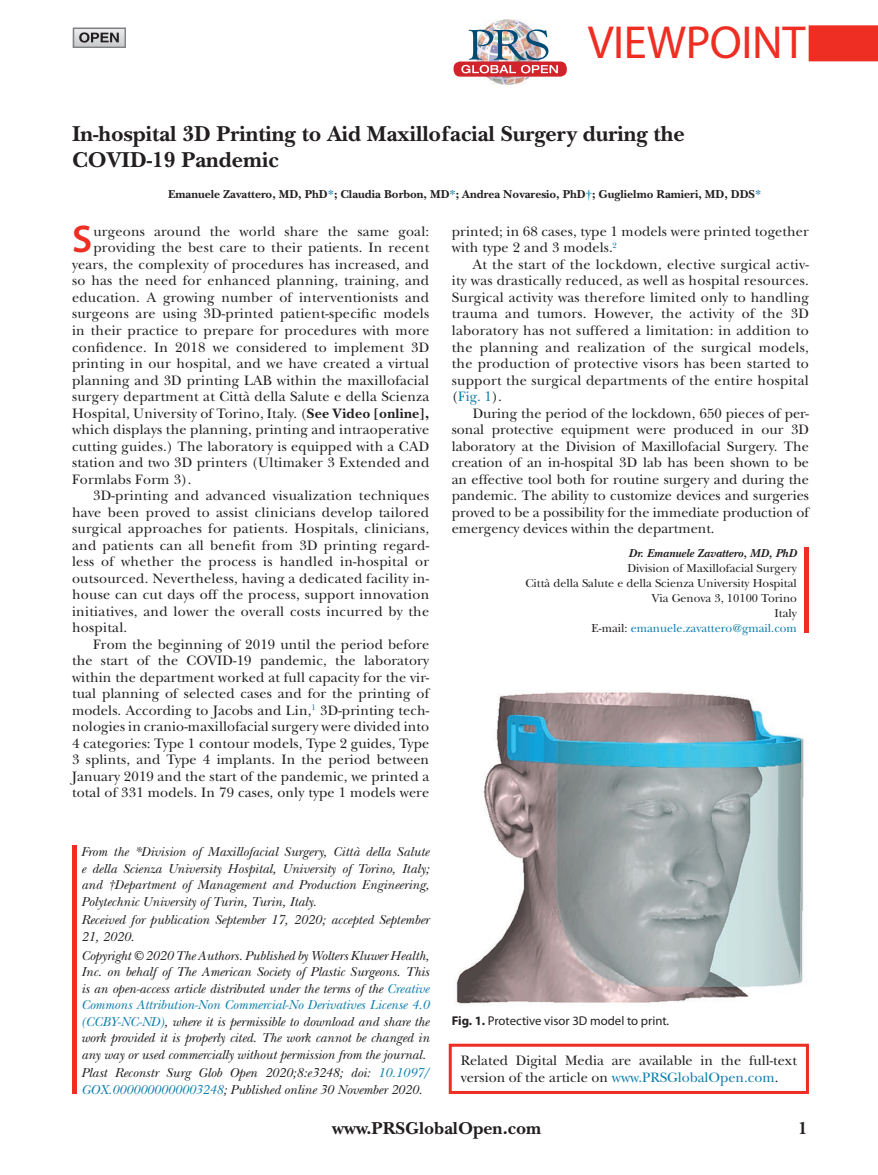
<style>
.page{position:relative;width:878px;height:1175px;background:#fff}
.page>*{position:absolute;margin:0;border:0;box-sizing:border-box;transform-origin:0 0}
.t1{font:46.5px "Myriad Pro";letter-spacing:-.01em;color:#ee2e22}
.t2{font:600 38.7px "Myriad Pro";color:#ee2e22}
.t3{font:700 22.5px/25.5px "New Baskerville Std";color:#231f20}
.t4{font:700 18px "New Baskerville Std";color:#231f20}
.t5{font:14.25px/16.5px "New Baskerville Std";letter-spacing:.015em;color:#231f20}
.t6{font:italic 13.5px/16.5px "New Baskerville Std";letter-spacing:-.005em;color:#231f20;text-align:justify}
.t7{font:12.75px "Myriad Pro";color:#231f20}
.t8{font:12px/15px "New Baskerville Std";color:#231f20;text-align:right}
.t9{font:700 12px "New Baskerville Std";color:#231f20}
.t10{font:italic 700 12px "New Baskerville Std";color:#231f20}
.s1{color:#0f7eac}
.s2{font-weight:700}
</style>
<div class="page">
<div style="left:73px;top:28px;width:52px;height:20px;border:2px solid #808285"></div>
<svg style="left:79px;top:32px;width:40px;height:11px"></svg>
<hr style="left:804px;top:547px;width:4px;height:15px;background:#ee2e22">
<hr style="left:804px;top:556px;width:4px;height:17px;background:#ee2e22">
<hr style="left:804px;top:571px;width:4px;height:17px;background:#ee2e22">
<hr style="left:804px;top:586px;width:4px;height:17px;background:#ee2e22">
<hr style="left:804px;top:601px;width:4px;height:17px;background:#ee2e22">
<hr style="left:804px;top:616px;width:4px;height:17px;background:#ee2e22">
<hr style="left:72px;top:845px;width:4px;height:66px;background:#ee2e22">
<hr style="left:72px;top:911px;width:4px;height:36px;background:#ee2e22">
<hr style="left:72px;top:940px;width:4px;height:118px;background:#ee2e22">
<hr style="left:72px;top:1057px;width:4px;height:36px;background:#ee2e22">
<img style="left:454px;top:692px;width:350px;height:312px">
<div style="left:448px;top:1043px;width:360px;height:51px;border:3px solid #ee2e22"></div>
<div style="left:808px;top:25px;width:70px;height:36px;background:#ee2e22"></div>
<img style="left:484px;top:20px;width:48px;height:64px">
<div style="left:453px;top:61px;width:113px;height:16px;background:#d1232a;border-radius:7px"></div>
<img style="left:461px;top:29px;width:97px;height:44px">
<h1 class="t1" style="left:587px;top:14px;width:219px">Viewpoint</h1>
<h3 class="t3" style="left:72px;top:121px;width:614px">In-hospital 3D Printing to Aid Maxillofacial Surgery during the<br>COVID-19 Pandemic</h3>
<p class="t9" style="left:168px;top:187px;width:594px">Emanuele Zavattero, MD, PhD<span class="s1">*</span>; Claudia Borbon, MD<span class="s1">*</span>; Andrea Novaresio, PhD<span class="s1">†</span>; Guglielmo Ramieri, MD, DDS<span class="s1">*</span></p>
<h2 class="t2" style="left:72px;top:215px;width:22px">S</h2>
<p class="t5" style="left:93px;top:223px;width:337px">urgeons around the world share the same goal:</p>
<p class="t5" style="left:452px;top:223px;width:359px">printed; in 68 cases, type 1 models were printed together with type 2 and 3 models.<sup>2</sup></p>
<p class="t5" style="left:451px;top:256px;width:359px;text-align:justify;text-indent:21px">At the start of the lockdown, elective surgical activ&shy;ity was drastically reduced, as well as hospital resources.<br>Surgical activity was therefore limited only to handling trauma and tumors. However, the activity of the 3D laboratory has not suffered a limitation: in addition to the planning and realization of the surgical models, the production of protective visors has been started to support the surgical departments of the entire hospital (<span class="s1">Fig. 1</span>).</p>
<p class="t5" style="left:451px;top:405px;width:359px;text-align:justify;text-indent:21px">During the period of the lockdown, 650 pieces of per&shy;sonal protective equipment were produced in our 3D laboratory at the Division of Maxillofacial Surgery. The creation of an in-hospital 3D lab has been shown to be an effective tool both for routine surgery and during the pandemic. The ability to customize devices and surgeries proved to be a possibility for the immediate production of emergency devices within the department.</p>
<p class="t10" style="left:628px;top:546px;width:170px">Dr. Emanuele Zavattero, MD, PhD</p>
<p class="t8" style="left:525px;top:561px;width:273px">Division of Maxillofacial Surgery<br>Città della Salute e della Scienza University Hospital<br>Via Genova 3, 10100 Torino<br>Italy<br>E-mail: <span class="s1">emanuele.zavattero@gmail.com</span></p>
<p class="t5" style="left:93px;top:240px;width:337px">providing the best care to their patients. In recent</p>
<p class="t5" style="left:72px;top:256px;width:358px">years, the complexity of procedures has increased, and</p>
<p class="t5" style="left:72px;top:273px;width:359px">so has the need for enhanced planning, training, and</p>
<p class="t5" style="left:72px;top:289px;width:358px">education. A growing number of interventionists and</p>
<p class="t5" style="left:72px;top:306px;width:359px">surgeons are using 3D-printed patient-specific models</p>
<p class="t5" style="left:72px;top:322px;width:359px">in their practice to prepare for procedures with more</p>
<p class="t5" style="left:72px;top:339px;width:359px">confidence. In 2018 we considered to implement 3D</p>
<p class="t5" style="left:72px;top:355px;width:358px">printing in our hospital, and we have created a virtual</p>
<p class="t5" style="left:72px;top:372px;width:358px">planning and 3D printing LAB within the maxillofacial</p>
<p class="t5" style="left:72px;top:388px;width:359px">surgery department at Città della Salute e della Scienza</p>
<p class="t5" style="left:72px;top:405px;width:358px">Hospital, University of Torino, Italy. (<span class="s2">See Video [online],</span></p>
<p class="t5" style="left:72px;top:421px;width:358px">which displays the planning, printing and intraoperative</p>
<p class="t5" style="left:72px;top:438px;width:359px">cutting guides.) The laboratory is equipped with a CAD</p>
<p class="t5" style="left:72px;top:454px;width:359px">station and two 3D printers (Ultimaker 3 Extended and</p>
<p class="t5" style="left:72px;top:471px;width:121px">Formlabs Form 3).</p>
<p class="t5" style="left:93px;top:487px;width:338px">3D-printing and advanced visualization techniques</p>
<p class="t5" style="left:72px;top:504px;width:359px">have been proved to assist clinicians develop tailored</p>
<p class="t5" style="left:72px;top:520px;width:359px">surgical approaches for patients. Hospitals, clinicians,</p>
<p class="t5" style="left:72px;top:537px;width:359px">and patients can all benefit from 3D printing regard-</p>
<p class="t5" style="left:72px;top:553px;width:358px">less of whether the process is handled in-hospital or</p>
<p class="t5" style="left:72px;top:570px;width:359px">outsourced. Nevertheless, having a dedicated facility in-</p>
<p class="t5" style="left:72px;top:586px;width:358px">house can cut days off the process, support innovation</p>
<p class="t5" style="left:72px;top:603px;width:359px">initiatives, and lower the overall costs incurred by the</p>
<p class="t5" style="left:72px;top:619px;width:57px">hospital.</p>
<p class="t5" style="left:93px;top:636px;width:338px">From the beginning of 2019 until the period before</p>
<p class="t5" style="left:72px;top:652px;width:359px">the start of the COVID-19 pandemic, the laboratory</p>
<p class="t5" style="left:72px;top:669px;width:359px">within the department worked at full capacity for the vir-</p>
<p class="t5" style="left:72px;top:685px;width:359px">tual planning of selected cases and for the printing of</p>
<p class="t5" style="left:72px;top:702px;width:359px">models. According to Jacobs and Lin,<sup>1</sup> 3D-printing tech-</p>
<p class="t5" style="left:72px;top:718px;width:359px">nologies in cranio-maxillofacial surgery were divided into</p>
<p class="t5" style="left:72px;top:735px;width:359px">4 categories: Type 1 contour models, Type 2 guides, Type</p>
<p class="t5" style="left:72px;top:751px;width:358px">3 splints, and Type 4 implants. In the period between</p>
<p class="t5" style="left:72px;top:768px;width:358px">January 2019 and the start of the pandemic, we printed a</p>
<p class="t5" style="left:72px;top:784px;width:359px">total of 331 models. In 79 cases, only type 1 models were</p>
<p class="t6" style="left:81px;top:843px;width:350px">From the *Division of Maxillofacial Surgery, Città della Salute e della Scienza University Hospital, University of Torino, Italy; and †Department of Management and Production Engineering, Polytechnic University of Turin, Turin, Italy.</p>
<p class="t6" style="left:81px;top:911px;width:349px">Received for publication September 17, 2020; accepted September<br>21, 2020.</p>
<p class="t6" style="left:81px;top:947px;width:350px">Copyright © 2020 The Authors. Published by Wolters Kluwer Health, Inc. on behalf of The American Society of Plastic Surgeons. This is an open-access article distributed under the terms of the <span class="s1">Creative Commons Attribution-Non Commercial-No Derivatives License 4.0 (CCBY-NC-ND)</span>, where it is permissible to download and share the work provided it is properly cited. The work cannot be changed in any way or used commercially without permission from the journal.</p>
<p class="t6" style="left:81px;top:1064px;width:350px">Plast Reconstr Surg Glob Open 2020;8:e3248; doi: <span class="s1">10.1097/<br>GOX.0000000000003248</span>; Published online 30 November 2020.</p>
<p class="t7" style="left:452px;top:1012px;width:219px"><span class="s2">Fig. 1.</span> Protective visor 3D model to print.</p>
<p class="t5" style="left:460px;top:1052px;width:338px">Related Digital Media are available in the full-text version of the article on <span class="s1">www.PRSGlobalOpen.com</span>.</p>
<p class="t4" style="left:332px;top:1118px;width:210px">www.PRSGlobalOpen.com</p>
<p class="t4" style="left:798px;top:1118px;width:11px">1</p>
</div>
